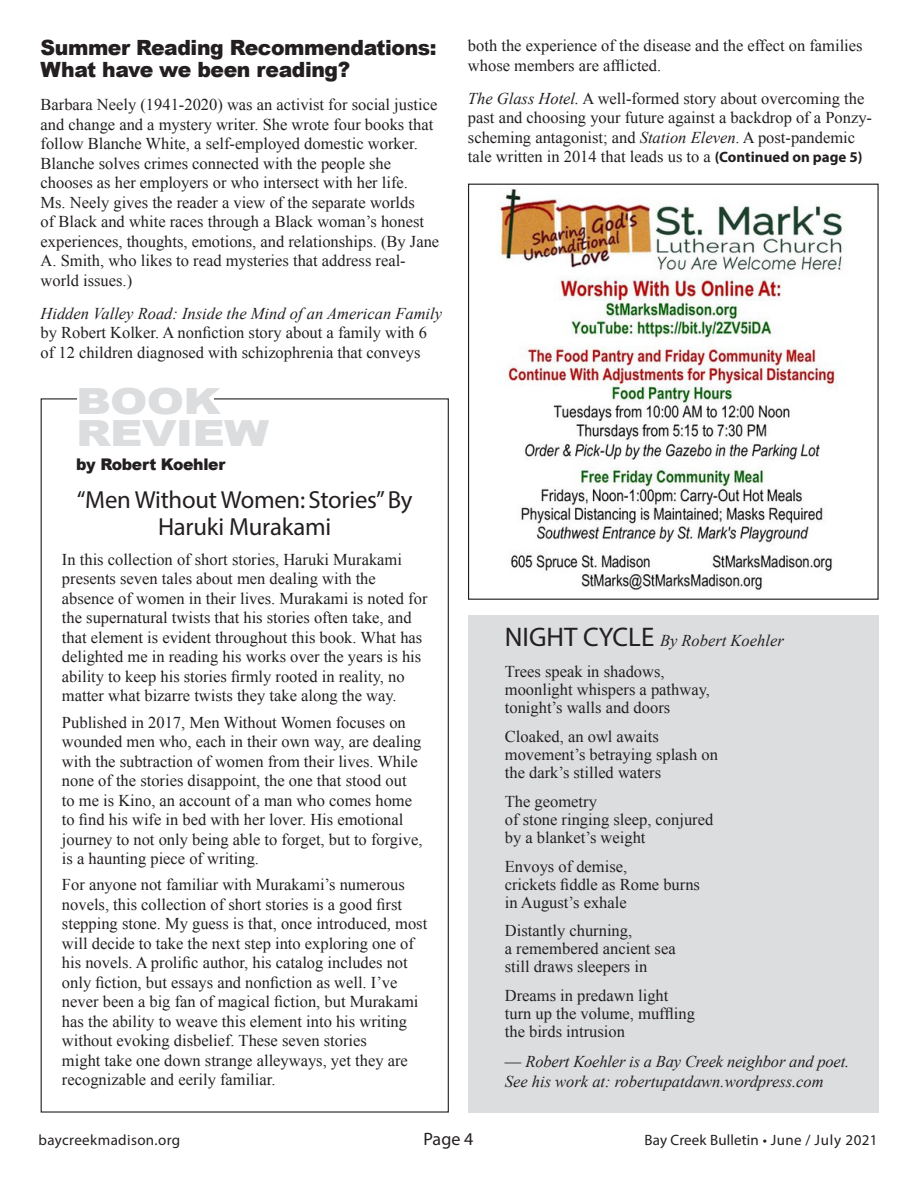
<style>
.page{position:relative;width:918px;height:1188px;background:#fff}
.page>*{position:absolute;margin:0;border:0;box-sizing:border-box;transform-origin:0 0}
.t1{font:900 36px "Arial";letter-spacing:-.02em;color:#dcdddf;scale:1.25 1}
.Normal__Web{font:24.75px/27px "Myriad Pro";letter-spacing:-.01em;color:#231f20;text-align:center}
.t2{font:900 21px/22.5px "Arial";letter-spacing:-.02em;color:#231f20}
.t3{font:18px "Myriad Pro";color:#231f20}
.Normal__Web-2{font:16.5px/19.5px "Times New Roman";color:#231f20}
.Normal__Web-3{font:italic 16.5px/19.5px "Times New Roman";color:#231f20}
.t4{font:900 16.05px "Arial";letter-spacing:-.02em;color:#231f20}
.t5{font:15px "Myriad Pro";letter-spacing:.025em;color:#231f20}
.s1{font-style:italic}
.s2{font-family:"Myriad Pro";font-weight:700;font-size:15px}
.s3{font-family:"Myriad Pro";font-style:normal;font-size:27px}
.s4{font-style:normal}
</style>
<div class="page">
<div style="left:468px;top:615px;width:411px;height:498px;background:#dcdddf"></div>
<img style="left:499px;top:188px;width:344px;height:402px">
<p class="t2" style="left:41px;top:35px;width:398px">Summer Reading Recommendations:<br>What have we been reading?</p>
<p class="Normal__Web-2" style="left:41px;top:95px;width:400px">Barbara Neely (1941-2020) was an activist for social justice and change and a mystery writer. She wrote four books that follow Blanche White, a self-employed domestic worker.<br>Blanche solves crimes connected with the people she chooses as her employers or who intersect with her life.<br>Ms. Neely gives the reader a view of the separate worlds<br>of Black and white races through a Black woman’s honest experiences, thoughts, emotions, and relationships. (By Jane A. Smith, who likes to read mysteries that address real&shy;world issues.)</p>
<p class="Normal__Web-2" style="left:41px;top:303px;width:403px"><span class="s1">Hidden Valley Road: Inside the Mind of an American Family </span>by Robert Kolker. A nonfiction story about a family with 6 of 12 children diagnosed with schizophrenia that conveys</p>
<p class="t1" style="left:76px;top:375px;width:117px">BOOK</p>
<p class="t1" style="left:76px;top:407px;width:156px">REVIEW</p>
<p class="t4" style="left:76px;top:452px;width:151px">by Robert Koehler</p>
<p class="Normal__Web" style="left:77px;top:485px;width:337px">“Men Without Women: Stories” By<br>Haruki Murakami</p>
<p class="Normal__Web-2" style="left:62px;top:549px;width:367px">In this collection of short stories, Haruki Murakami presents seven tales about men dealing with the absence of women in their lives. Murakami is noted for the supernatural twists that his stories often take, and that element is evident throughout this book. What has delighted me in reading his works over the years is his ability to keep his stories firmly rooted in reality, no matter what bizarre twists they take along the way.</p>
<p class="Normal__Web-2" style="left:62px;top:712px;width:362px">Published in 2017, Men Without Women focuses on wounded men who, each in their own way, are dealing with the subtraction of women from their lives. While none of the stories disappoint, the one that stood out to me is Kino, an account of a man who comes home to find his wife in bed with her lover. His emotional journey to not only being able to forget, but to forgive, is a haunting piece of writing.</p>
<p class="Normal__Web-2" style="left:62px;top:875px;width:367px">For anyone not familiar with Murakami’s numerous novels, this collection of short stories is a good first stepping stone. My guess is that, once introduced, most will decide to take the next step into exploring one of his novels. A prolific author, his catalog includes not only fiction, but essays and nonfiction as well. I’ve never been a big fan of magical fiction, but Murakami has the ability to weave this element into his writing without evoking disbelief. These seven stories<br>might take one down strange alleyways, yet they are recognizable and eerily familiar.</p>
<p class="Normal__Web-2" style="left:468px;top:36px;width:396px">both the experience of the disease and the effect on families whose members are afflicted.</p>
<p class="Normal__Web-2" style="left:468px;top:88px;width:406px"><span class="s1">The Glass Hotel.</span> A well-formed story about overcoming the past and choosing your future against a backdrop of a Ponzy&shy;scheming antagonist; and <span class="s1">Station Eleven</span>. A post-pandemic tale written in 2014 that leads us to a <span class="s2">(Continued on page 5)</span></p>
<p class="Normal__Web-3" style="left:505px;top:630px;width:280px"><span class="s3">NIGHT CYCLE</span> By Robert Koehler</p>
<p class="Normal__Web-2" style="left:505px;top:662px;width:207px;line-height:18px">Trees speak in shadows, moonlight whispers a pathway, tonight’s walls and doors</p>
<p class="Normal__Web-2" style="left:505px;top:727px;width:215px;line-height:18px">Cloaked, an owl awaits movement’s betraying splash on the dark’s stilled waters</p>
<p class="Normal__Web-2" style="left:505px;top:792px;width:210px;line-height:18px">The geometry<br>of stone ringing sleep, conjured by a blanket’s weight</p>
<p class="Normal__Web-2" style="left:505px;top:857px;width:197px;line-height:18px">Envoys of demise,<br>crickets fiddle as Rome burns in August’s exhale</p>
<p class="Normal__Web-2" style="left:505px;top:922px;width:172px;line-height:18px">Distantly churning,<br>a remembered ancient sea still draws sleepers in</p>
<p class="Normal__Web-2" style="left:505px;top:986px;width:192px;line-height:18px">Dreams in predawn light turn up the volume, muffling the birds intrusion</p>
<p class="Normal__Web-3" style="left:505px;top:1052px;width:346px"><span class="s4">—</span> Robert Koehler is a Bay Creek neighbor and poet.<br>See his work at: robertupatdawn.wordpress.com</p>
<p class="t5" style="left:38px;top:1131px;width:143px">baycreekmadison.org</p>
<p class="t3" style="left:424px;top:1128px;width:51px">Page 4</p>
<p class="t5" style="left:644px;top:1131px;width:235px">Bay Creek Bulletin • June / July 2021</p>
</div>
